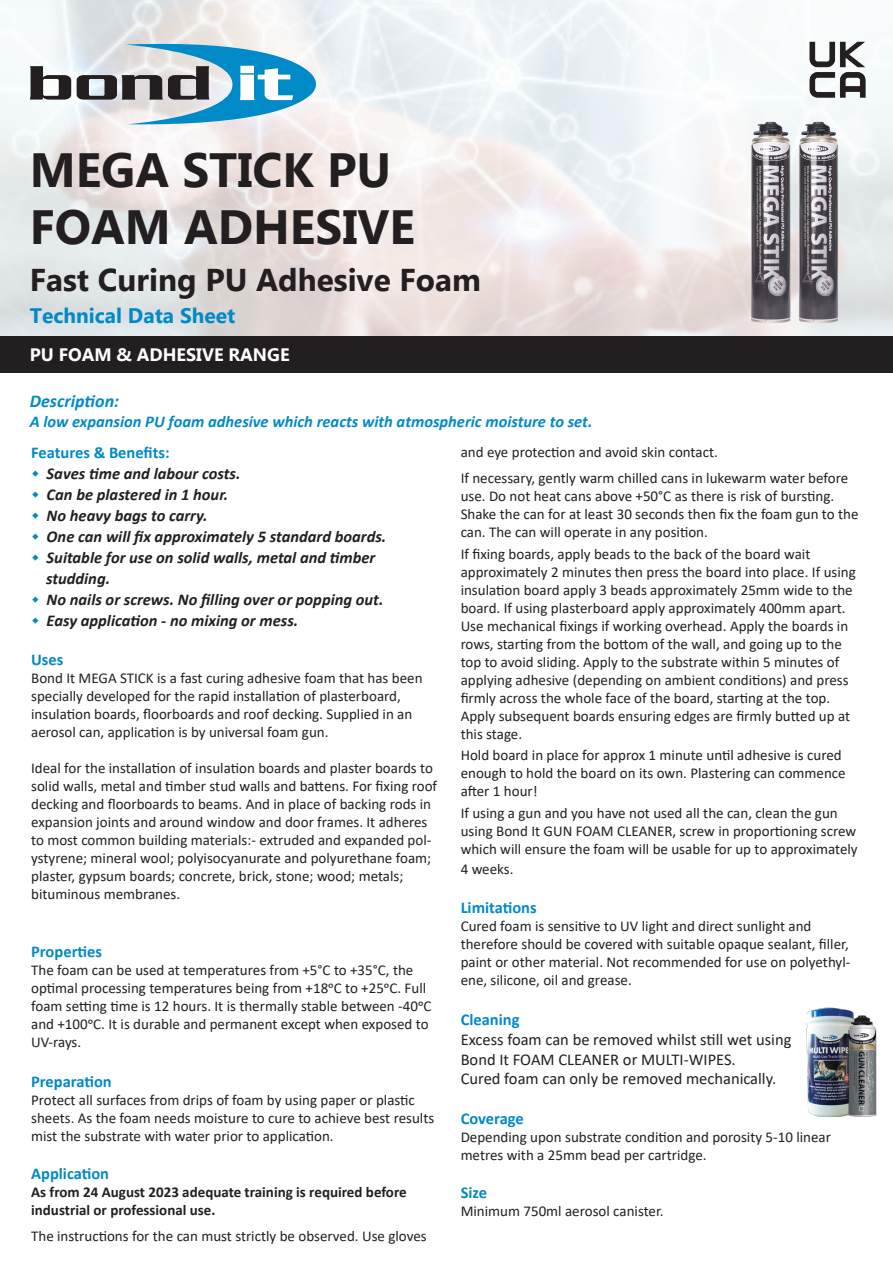
<style>
.page{position:relative;width:893px;height:1263px;background:#fff}
.page>*{position:absolute;margin:0;border:0;box-sizing:border-box;transform-origin:0 0}
.t1{font:700 48px "Myanmar Text";color:#231f20}
.t2{font:700 31.5px "Myanmar Text";color:#231f20}
.t3{font:700 21px "Myanmar Text";color:#008ac7}
.t4{font:700 18px "Myanmar Text";color:#fff}
.t5{font:italic 700 18px "Calibri";color:#008ac7}
.t6{font:italic 700 16.5px "Calibri";color:#231f20}
.t7{font:16.5px "Calibri";color:#231f20}
.t8{font:700 16.5px "Calibri";color:#008ac7}
.t9{font:italic 700 16.5px "Calibri";color:#008ac7}
.t10{font:15px/18px "Calibri";color:#231f20}
.t11{font:700 15px/18px "Calibri";color:#231f20}
</style>
<div class="page">
<div style="left:0;top:336px;width:893px;height:37px;background:#231f20"></div>
<svg style="left:30px;top:66px;width:41px;height:34px"></svg>
<svg style="left:77px;top:40px;width:241px;height:86px"></svg>
<img style="left:800px;top:32px;width:74px;height:61px">
<img style="left:700px;top:93px;width:189px;height:243px">
<img style="left:806px;top:1007px;width:71px;height:110px">
<p class="t1" style="left:30px;top:142px;width:363px">MEGA STICK PU</p>
<p class="t1" style="left:30px;top:200px;width:387px">FOAM ADHESIVE</p>
<p class="t2" style="left:30px;top:261px;width:453px">Fast Curing PU Adhesive Foam</p>
<p class="t3" style="left:30px;top:304px;width:207px">Technical Data Sheet</p>
<p class="t4" style="left:30px;top:345px;width:261px">PU FOAM &amp; ADHESIVE RANGE</p>
<p class="t5" style="left:30px;top:388px;width:91px">Description:</p>
<p class="t9" style="left:30px;top:409px;width:564px">A low expansion PU foam adhesive which reacts with atmospheric moisture to set.</p>
<p class="t8" style="left:31px;top:441px;width:140px">Features &amp; Benefits:</p>
<p class="t6" style="left:47px;top:462px;width:195px">Saves time and labour costs.</p>
<p class="t6" style="left:47px;top:483px;width:183px">Can be plastered in 1 hour.</p>
<p class="t6" style="left:47px;top:504px;width:162px">No heavy bags to carry.</p>
<p class="t6" style="left:47px;top:525px;width:341px">One can will fix approximately 5 standard boards.</p>
<p class="t6" style="left:47px;top:546px;width:330px">Suitable for use on solid walls, metal and timber</p>
<p class="t6" style="left:46px;top:567px;width:66px">studding.</p>
<p class="t6" style="left:47px;top:588px;width:338px">No nails or screws. No filling over or popping out.</p>
<p class="t6" style="left:47px;top:609px;width:253px">Easy application ‐ no mixing or mess.</p>
<p class="t8" style="left:31px;top:648px;width:34px">Uses</p>
<p class="t10" style="left:31px;top:669px;width:393px">Bond It MEGA STICK is a fast curing adhesive foam that has been</p>
<p class="t10" style="left:31px;top:687px;width:371px">specially developed for the rapid installation of plasterboard,</p>
<p class="t10" style="left:31px;top:705px;width:383px">insulation boards, floorboards and roof decking. Supplied in an</p>
<p class="t10" style="left:31px;top:723px;width:299px">aerosol can, application is by universal foam gun.</p>
<p class="t10" style="left:31px;top:759px;width:407px">Ideal for the installation of insulation boards and plaster boards to solid walls, metal and timber stud walls and battens. For fixing roof decking and floorboards to beams. And in place of backing rods in expansion joints and around window and door frames. It adheres to most common building materials:- extruded and expanded pol&shy;ystyrene; mineral wool; polyisocyanurate and polyurethane foam; plaster, gypsum boards; concrete, brick, stone; wood; metals; bituminous membranes.</p>
<p class="t8" style="left:31px;top:940px;width:72px">Properties</p>
<p class="t10" style="left:31px;top:961px;width:384px">The foam can be used at temperatures from +5°C to +35°C, the</p>
<p class="t10" style="left:31px;top:979px;width:397px">optimal processing temperatures being from +18oC to +25oC. Full</p>
<p class="t10" style="left:31px;top:997px;width:402px">foam setting time is 12 hours. It is thermally stable between -40oC</p>
<p class="t10" style="left:31px;top:1015px;width:399px">and +100oC. It is durable and permanent except when exposed to</p>
<p class="t10" style="left:31px;top:1033px;width:52px">UV-rays.</p>
<p class="t8" style="left:31px;top:1069px;width:82px">Preparation</p>
<p class="t10" style="left:31px;top:1090px;width:385px">Protect all surfaces from drips of foam by using paper or plastic</p>
<p class="t10" style="left:31px;top:1108px;width:405px">sheets. As the foam needs moisture to cure to achieve best results</p>
<p class="t10" style="left:31px;top:1126px;width:304px">mist the substrate with water prior to application.</p>
<p class="t8" style="left:31px;top:1161px;width:80px">Application</p>
<p class="t11" style="left:31px;top:1182px;width:377px">As from 24 August 2023 adequate training is required before industrial or professional use.</p>
<p class="t10" style="left:31px;top:1227px;width:397px">The instructions for the can must strictly be observed. Use gloves</p>
<p class="t10" style="left:461px;top:442px;width:259px">and eye protection and avoid skin contact.</p>
<p class="t10" style="left:461px;top:469px;width:399px">If necessary, gently warm chilled cans in lukewarm water before use. Do not heat cans above +50°C as there is risk of bursting.<br>Shake the can for at least 30 seconds then fix the foam gun to the can. The can will operate in any position.</p>
<p class="t10" style="left:461px;top:544px;width:351px">If fixing boards, apply beads to the back of the board wait</p>
<p class="t10" style="left:461px;top:562px;width:397px">approximately 2 minutes then press the board into place. If using</p>
<p class="t10" style="left:461px;top:580px;width:394px">insulation board apply 3 beads approximately 25mm wide to the</p>
<p class="t10" style="left:461px;top:598px;width:386px">board. If using plasterboard apply approximately 400mm apart.</p>
<p class="t10" style="left:461px;top:616px;width:389px">Use mechanical fixings if working overhead. Apply the boards in</p>
<p class="t10" style="left:461px;top:634px;width:383px">rows, starting from the bottom of the wall, and going up to the</p>
<p class="t10" style="left:461px;top:652px;width:380px">top to avoid sliding. Apply to the substrate within 5 minutes of</p>
<p class="t10" style="left:461px;top:670px;width:389px">applying adhesive (depending on ambient conditions) and press</p>
<p class="t10" style="left:461px;top:688px;width:371px">firmly across the whole face of the board, starting at the top.</p>
<p class="t10" style="left:461px;top:706px;width:391px">Apply subsequent boards ensuring edges are firmly butted up at</p>
<p class="t10" style="left:461px;top:724px;width:63px">this stage.</p>
<p class="t10" style="left:461px;top:746px;width:383px">Hold board in place for approx 1 minute until adhesive is cured</p>
<p class="t10" style="left:461px;top:764px;width:387px">enough to hold the board on its own. Plastering can commence</p>
<p class="t10" style="left:461px;top:782px;width:79px">after 1 hour!</p>
<p class="t10" style="left:461px;top:804px;width:379px">If using a gun and you have not used all the can, clean the gun</p>
<p class="t10" style="left:461px;top:822px;width:397px">using Bond It GUN FOAM CLEANER, screw in proportioning screw</p>
<p class="t10" style="left:461px;top:840px;width:399px">which will ensure the foam will be usable for up to approximately</p>
<p class="t10" style="left:461px;top:859px;width:54px">4 weeks.</p>
<p class="t8" style="left:461px;top:896px;width:78px">Limitations</p>
<p class="t10" style="left:461px;top:917px;width:352px">Cured foam is sensitive to UV light and direct sunlight and</p>
<p class="t10" style="left:461px;top:935px;width:390px">therefore should be covered with suitable opaque sealant, filler,</p>
<p class="t10" style="left:461px;top:953px;width:391px">paint or other material. Not recommended for use on polyethyl&shy;ene, silicone, oil and grease.</p>
<p class="t8" style="left:461px;top:1008px;width:60px">Cleaning</p>
<p class="t7" style="left:461px;top:1028px;width:332px">Excess foam can be removed whilst still wet using</p>
<p class="t7" style="left:461px;top:1048px;width:277px">Bond It FOAM CLEANER or MULTI-WIPES.</p>
<p class="t7" style="left:461px;top:1067px;width:317px">Cured foam can only be removed mechanically.</p>
<p class="t8" style="left:461px;top:1107px;width:65px">Coverage</p>
<p class="t10" style="left:461px;top:1128px;width:372px">Depending upon substrate condition and porosity 5-10 linear</p>
<p class="t10" style="left:461px;top:1146px;width:247px">metres with a 25mm bead per cartridge.</p>
<p class="t8" style="left:461px;top:1181px;width:28px">Size</p>
<p class="t10" style="left:461px;top:1201px;width:204px">Minimum 750ml aerosol canister.</p>
</div>
